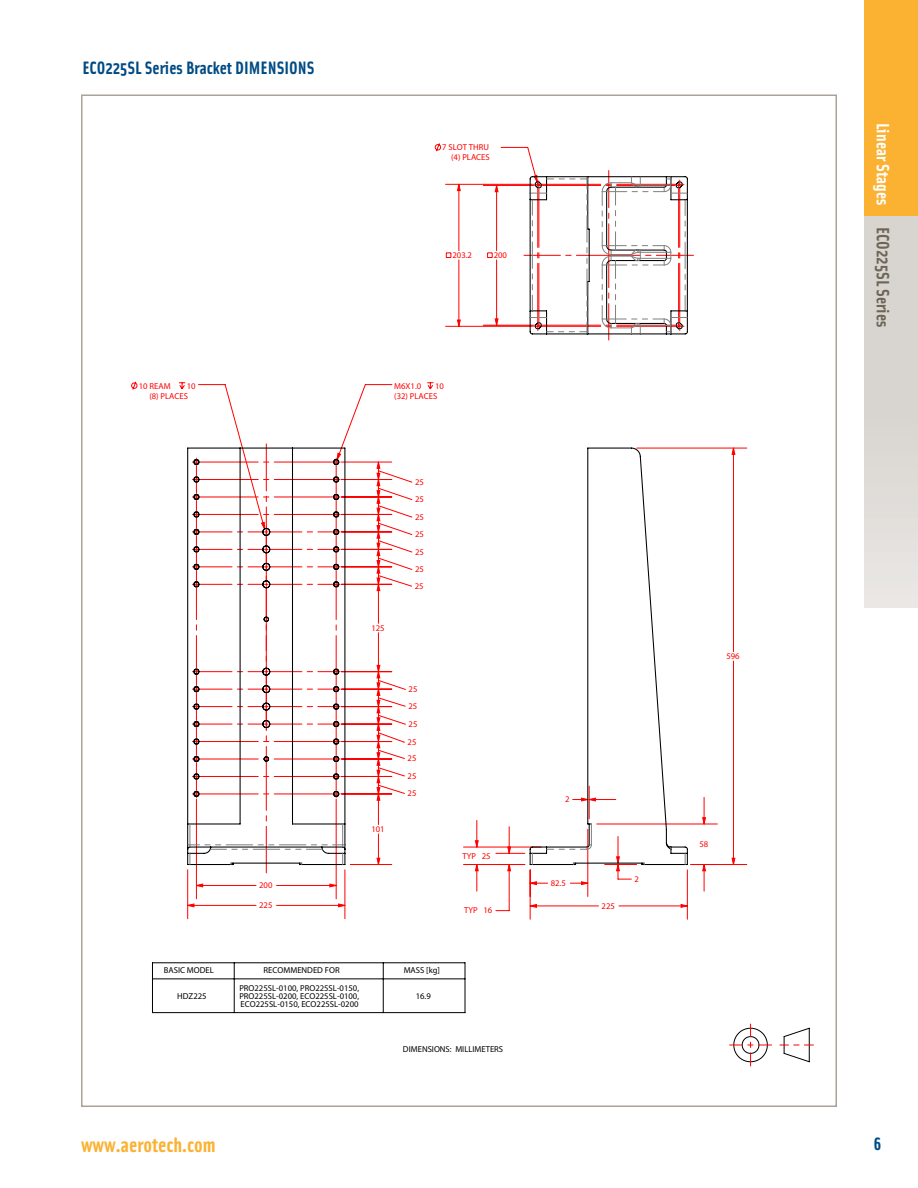
<style>
.page{position:relative;width:918px;height:1188px;background:#fff}
.page>*{position:absolute;margin:0;border:0;box-sizing:border-box;transform-origin:0 0}
.t1{font:700 21px "Solex OT";color:#fbb131}
.Page_Headers{font:700 18px "Solex OT";color:#004b84}
.t2{font:700 18px "Solex OT";color:#6d6658}
.t3{font:8.7px/8.1px "Arial";color:#000;text-align:justify}
.t4{font:8.7px/10.5px "Arial";color:#f00}
.s1{color:#fff}
</style>
<div class="page">
<div style="left:864px;top:216px;width:54px;height:391px;background:linear-gradient(to bottom,#d3cfc9,#e6e3e0)"></div>
<div style="left:864px;top:0;width:54px;height:216px;background:#fbb131"></div>
<svg style="left:131px;top:381px;width:7px;height:9px"></svg>
<svg style="left:435px;top:143px;width:6px;height:3px"></svg>
<hr style="left:152px;top:963px;width:1px;height:50px;background:#000">
<hr style="left:152px;top:1012px;width:313px;height:1px;background:#000">
<hr style="left:465px;top:963px;width:1px;height:50px;background:#000">
<hr style="left:152px;top:962px;width:313px;height:1px;background:#000">
<hr style="left:234px;top:963px;width:1px;height:50px;background:#000">
<hr style="left:383px;top:963px;width:1px;height:50px;background:#000">
<hr style="left:152px;top:978px;width:313px;height:1px;background:#000">
<svg style="left:730px;top:1024px;width:42px;height:42px"></svg>
<svg style="left:780px;top:1027px;width:33px;height:36px"></svg>
<svg style="left:188px;top:183px;width:547px;height:724px"></svg>
<svg style="left:179px;top:382px;width:214px;height:491px"></svg>
<svg style="left:529px;top:447px;width:160px;height:419px"></svg>
<svg style="left:685px;top:853px;width:1px;height:12px"></svg>
<svg style="left:532px;top:853px;width:1px;height:12px"></svg>
<svg style="left:547px;top:824px;width:45px;height:26px"></svg>
<svg style="left:524px;top:171px;width:170px;height:169px"></svg>
<p class="Page_Headers" style="left:82px;top:56px;width:234px">ECO225SL Series Bracket DIMENSIONS</p>
<p class="t4" style="left:442px;top:142px;width:49px;line-height:9.3px;text-align:right">7 SLOT THRU (4) PLACES</p>
<p class="t4" style="left:453px;top:250px;width:21px">203.2</p>
<p class="t4" style="left:494px;top:250px;width:15px">200</p>
<p class="t4" style="left:139px;top:380px;width:33px">10 REAM</p>
<p class="t4" style="left:149px;top:380px;width:48px;text-indent:37px">10 (8) PLACES</p>
<p class="t4" style="left:394px;top:380px;width:28px">M6X1.0</p>
<p class="t4" style="left:394px;top:380px;width:51px;text-indent:41px">10 (32) PLACES</p>
<p class="t4" style="left:415px;top:477px;width:10px">25</p>
<p class="t4" style="left:415px;top:494px;width:10px">25</p>
<p class="t4" style="left:415px;top:512px;width:10px">25</p>
<p class="t4" style="left:415px;top:529px;width:10px">25</p>
<p class="t4" style="left:415px;top:546px;width:10px">25</p>
<p class="t4" style="left:415px;top:564px;width:10px">25</p>
<p class="t4" style="left:259px;top:880px;width:15px">200</p>
<p class="t4" style="left:259px;top:900px;width:15px">225</p>
<p class="t4" style="left:371px;top:622px;width:15px">125</p>
<p class="t4" style="left:371px;top:824px;width:15px">101</p>
<p class="t4" style="left:415px;top:581px;width:10px">25</p>
<p class="t4" style="left:409px;top:684px;width:10px">25</p>
<p class="t4" style="left:408px;top:701px;width:10px">25</p>
<p class="t4" style="left:409px;top:719px;width:10px">25</p>
<p class="t4" style="left:408px;top:734px;width:10px;line-height:16.2px">25<br>25</p>
<p class="t4" style="left:408px;top:767px;width:10px;line-height:17.4px">25<br>25</p>
<p class="t3" style="left:164px;top:966px;width:52px">BASIC MODEL</p>
<p class="t3" style="left:264px;top:966px;width:78px">RECOMMENDED FOR</p>
<p class="t3" style="left:404px;top:966px;width:38px">MASS [kg]</p>
<p class="t3" style="left:177px;top:992px;width:31px">HDZ225</p>
<p class="t3" style="left:239px;top:983px;width:121px">PRO225SL-0100, PRO225SL-0150, PRO225SL-0200, ECO225SL-0100, ECO225SL-0150, ECO225SL-0200</p>
<p class="t3" style="left:416px;top:992px;width:17px">16.9</p>
<p class="t4" style="left:463px;top:850px;width:29px">TYP 25</p>
<p class="t4" style="left:464px;top:905px;width:29px">TYP 16</p>
<p class="t3" style="left:403px;top:1045px;width:102px">DIMENSIONS: MILLIMETERS</p>
<p class="t4" style="left:565px;top:794px;width:6px">2</p>
<p class="t4" style="left:551px;top:878px;width:17px">82.5</p>
<p class="t4" style="left:602px;top:900px;width:15px">225</p>
<p class="t4" style="left:634px;top:874px;width:6px">2</p>
<p class="t4" style="left:726px;top:651px;width:15px">596</p>
<p class="t4" style="left:699px;top:839px;width:10px">58</p>
<h2 class="t2" style="left:895px;top:123px;width:205px;rotate:90deg"><span class="s1">Linear Stages</span> ECO225SL Series</h2>
<h1 class="t1" style="left:81px;top:1131px;width:136px">www.aerotech.com</h1>
<h2 class="Page_Headers" style="left:873px;top:1132px;width:9px">6</h2>
</div>
